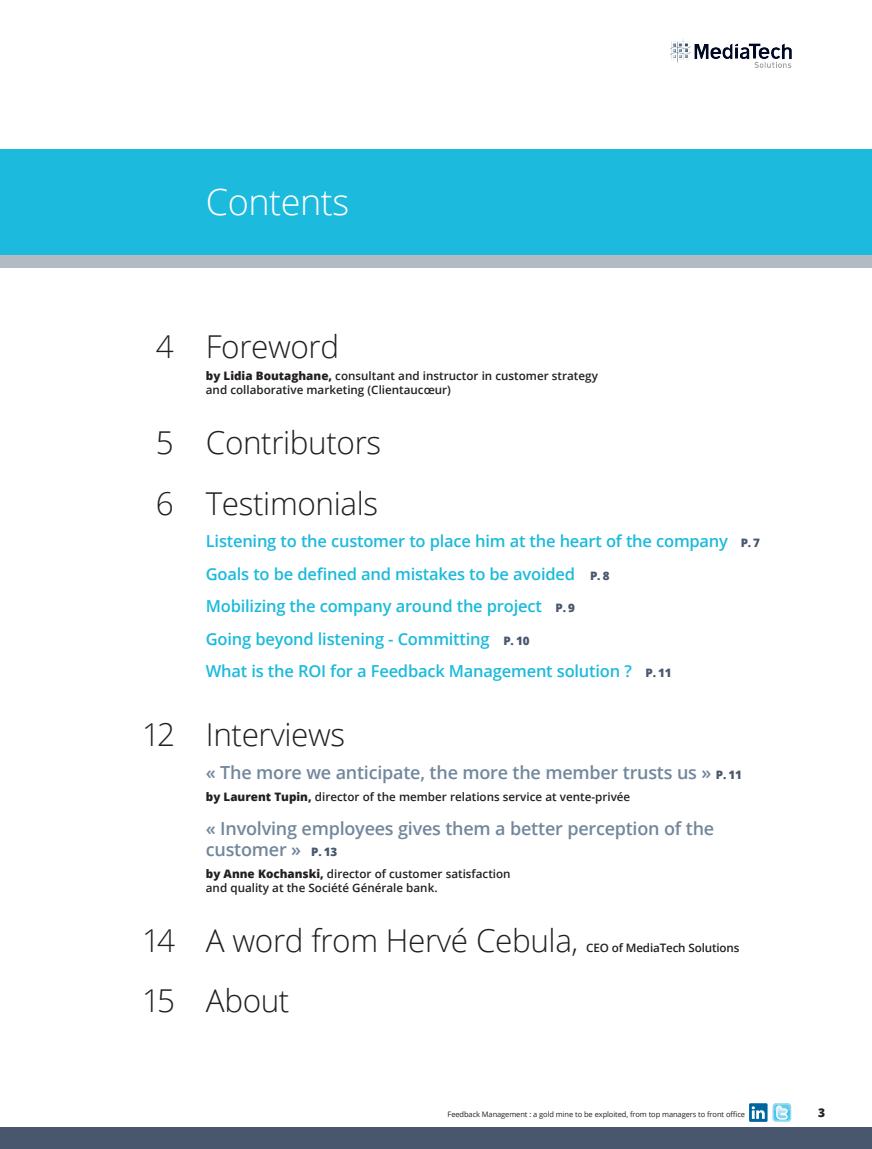
<style>
.page{position:relative;width:872px;height:1149px;background:#fff}
.page>*{position:absolute;margin:0;border:0;box-sizing:border-box;transform-origin:0 0}
.t1{font:300 36px "Open Sans";letter-spacing:-.015em;color:#fff}
._1_Titre{font:300 31.5px "Open Sans";letter-spacing:-.015em;color:#231f20}
.t2{font:600 18px/21px "Open Sans";letter-spacing:-.015em;color:#72879c}
._1_Titre-2{font:600 16.5px "Open Sans";letter-spacing:-.015em;color:#1cbadc}
.t3{font:800 12px "Open Sans";color:#231f20}
._5_Témoignage_Nom_fo{font:600 11.7px/13.5px "Open Sans";color:#231f20}
._1_Titre-3{font:600 11.7px "Open Sans";letter-spacing:-.015em;color:#231f20}
.t4{font:7.5px "Open Sans";letter-spacing:-.015em;color:#231f20}
.s1{font-weight:800}
.s2{font-weight:800;font-size:11.7px;color:#48576d}
</style>
<div class="page">
<div style="left:0;top:1127px;width:872px;height:21px;background:#48576d"></div>
<img style="left:670px;top:39px;width:122px;height:29px">
<svg style="left:772px;top:1103px;width:19px;height:18px"></svg>
<svg style="left:749px;top:1102px;width:18px;height:19px"></svg>
<svg style="left:751px;top:1105px;width:13px;height:13px"></svg>
<div style="left:0;top:162px;width:872px;height:105px;background:#b2bbc2"></div>
<div style="left:0;top:149px;width:872px;height:105px;background:#1cbadc"></div>
<p class="t1" style="left:206px;top:177px;width:145px">Contents</p>
<p class="_1_Titre" style="left:156px;top:325px;width:185px">4 Foreword</p>
<p class="_5_Témoignage_Nom_fo" style="left:206px;top:369px;width:393px"><span class="s1">by Lidia Boutaghane,</span> consultant and instructor in customer strategy and collaborative marketing (Clientaucœur)</p>
<p class="_1_Titre" style="left:156px;top:421px;width:227px">5 Contributors</p>
<p class="_1_Titre" style="left:156px;top:481px;width:224px">6 Testimonials</p>
<p class="_1_Titre-2" style="left:206px;top:529px;width:556px">Listening to the customer to place him at the heart of the company <span class="s2">P. 7</span></p>
<p class="_1_Titre-2" style="left:206px;top:562px;width:405px">Goals to be defined and mistakes to be avoided <span class="s2">P. 8</span></p>
<p class="_1_Titre-2" style="left:206px;top:594px;width:371px">Mobilizing the company around the project <span class="s2">P. 9</span></p>
<p class="_1_Titre-2" style="left:206px;top:627px;width:325px">Going beyond listening - Committing <span class="s2">P. 10</span></p>
<p class="_1_Titre-2" style="left:206px;top:659px;width:467px">What is the ROI for a Feedback Management solution ? <span class="s2">P. 11</span></p>
<p class="_1_Titre" style="left:142px;top:712px;width:205px">12 Interviews</p>
<p class="t2" style="left:206px;top:761px;width:537px">« The more we anticipate, the more the member trusts us » <span class="s2">P. 11</span></p>
<p class="_5_Témoignage_Nom_fo" style="left:206px;top:789px;width:426px"><span class="s1">by Laurent Tupin,</span> director of the member relations service at vente-privée</p>
<p class="t2" style="left:206px;top:817px;width:510px">« Involving employees gives them a better perception of the customer » <span class="s2">P. 13</span></p>
<p class="_5_Témoignage_Nom_fo" style="left:206px;top:866px;width:306px"><span class="s1">by Anne Kochanski,</span> director of customer satisfaction and quality at the Société Générale bank.</p>
<p class="_1_Titre" style="left:142px;top:918px;width:438px">14 A word from Hervé Cebula,</p>
<p class="_1_Titre-3" style="left:586px;top:939px;width:155px">CEO of MediaTech Solutions</p>
<p class="_1_Titre" style="left:142px;top:978px;width:149px">15 About</p>
<p class="t4" style="left:447px;top:1109px;width:299px">Feedback Management : a gold mine to be exploited, from top managers to front office</p>
<p class="t3" style="left:818px;top:1103px;width:9px">3</p>
</div>
